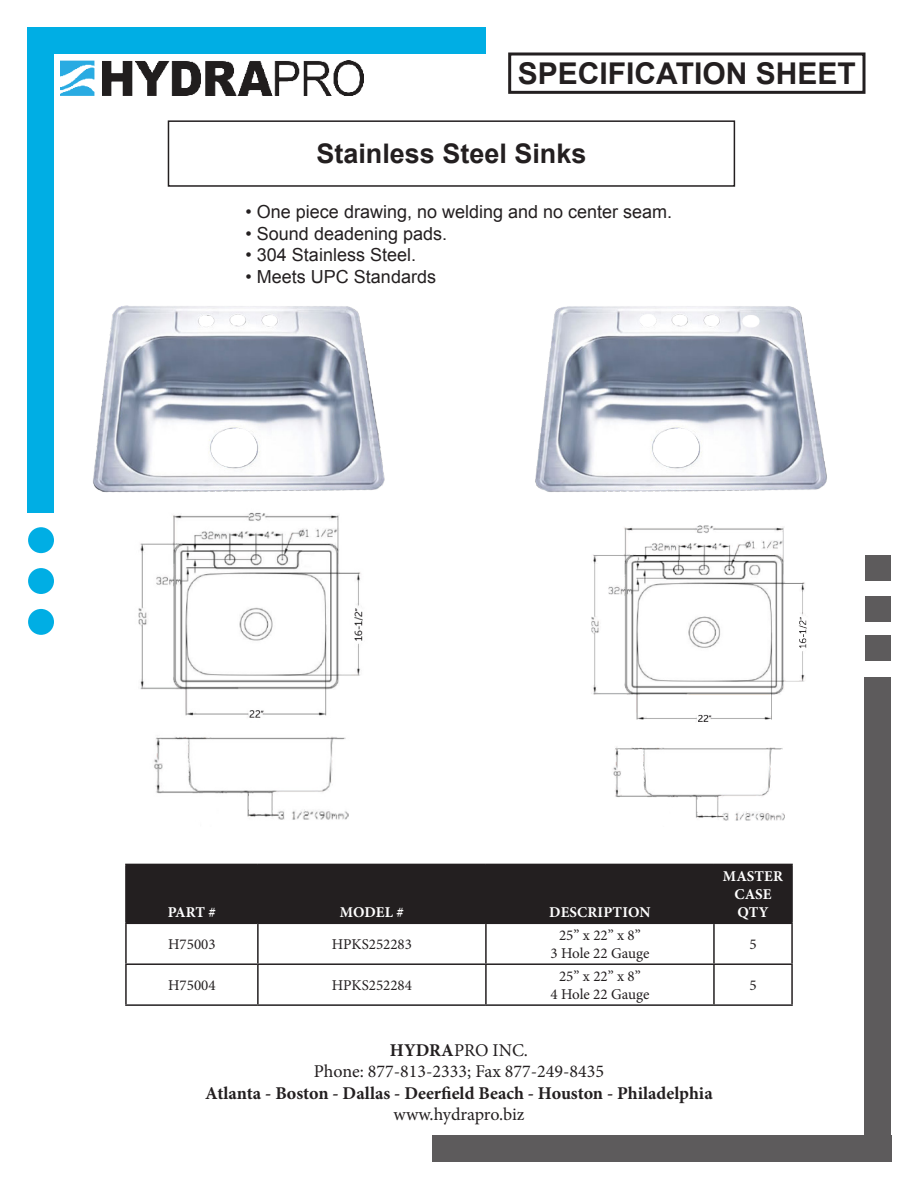
<style>
.page{position:relative;width:918px;height:1188px;background:#fff}
.page>*{position:absolute;margin:0;border:0;box-sizing:border-box;transform-origin:0 0}
.t1{font:700 30px "Arial";color:#231f20}
.t2{font:700 27px "Arial";color:#231f20}
.t3{font:18px "Arial";color:#231f20}
.t4{font:18px "Minion Pro";color:#231f20}
.t5{font:700 18px "Minion Pro";color:#231f20}
.t6{font:15px "Minion Pro";color:#231f20}
.t7{font:700 15px/18px "Minion Pro";letter-spacing:.01em;color:#fff;text-align:center}
.s1{font-weight:700}
</style>
<div class="page">
<div style="left:27px;top:27px;width:459px;height:27px;background:#00aee4"></div>
<div style="left:27px;top:54px;width:27px;height:459px;background:#00aee4"></div>
<img style="left:60px;top:60px;width:304px;height:36px">
<div style="left:28px;top:527px;width:26px;height:26px;background:#00aee4;border-radius:50%"></div>
<div style="left:28px;top:568px;width:26px;height:26px;background:#00aee4;border-radius:50%"></div>
<div style="left:28px;top:609px;width:26px;height:26px;background:#00aee4;border-radius:50%"></div>
<div style="left:432px;top:1135px;width:459px;height:27px;background:#5d5b5c"></div>
<div style="left:864px;top:677px;width:27px;height:459px;background:#5d5b5c"></div>
<div style="left:866px;top:635px;width:25px;height:26px;background:#5d5b5c"></div>
<div style="left:866px;top:596px;width:25px;height:26px;background:#5d5b5c"></div>
<div style="left:866px;top:555px;width:25px;height:26px;background:#5d5b5c"></div>
<div style="left:168px;top:120px;width:567px;height:67px;border:2px solid #231f20"></div>
<div style="left:508px;top:52px;width:358px;height:42px;border:3px solid #231f20"></div>
<img style="left:535px;top:306px;width:292px;height:186px">
<img style="left:93px;top:305px;width:292px;height:188px">
<img style="left:591px;top:525px;width:216px;height:296px">
<img style="left:138px;top:512px;width:225px;height:308px">
<div style="left:127px;top:865px;width:664px;height:58px;background:#231f20"></div>
<hr style="left:125px;top:864px;width:133px;height:1px;background:#231f20">
<hr style="left:125px;top:865px;width:2px;height:58px;background:#231f20">
<hr style="left:258px;top:864px;width:228px;height:1px;background:#231f20">
<hr style="left:257px;top:865px;width:2px;height:58px;background:#231f20">
<hr style="left:486px;top:864px;width:228px;height:1px;background:#231f20">
<hr style="left:485px;top:865px;width:2px;height:58px;background:#231f20">
<hr style="left:714px;top:864px;width:79px;height:1px;background:#231f20">
<hr style="left:713px;top:865px;width:2px;height:58px;background:#231f20">
<hr style="left:791px;top:865px;width:2px;height:58px;background:#231f20">
<hr style="left:125px;top:923px;width:133px;height:1px;background:#231f20">
<hr style="left:125px;top:924px;width:2px;height:39px;background:#231f20">
<hr style="left:258px;top:923px;width:228px;height:1px;background:#231f20">
<hr style="left:257px;top:924px;width:2px;height:39px;background:#231f20">
<hr style="left:486px;top:923px;width:228px;height:1px;background:#231f20">
<hr style="left:485px;top:924px;width:2px;height:39px;background:#231f20">
<hr style="left:714px;top:923px;width:79px;height:1px;background:#231f20">
<hr style="left:713px;top:924px;width:2px;height:39px;background:#231f20">
<hr style="left:791px;top:924px;width:2px;height:39px;background:#231f20">
<hr style="left:125px;top:963px;width:133px;height:2px;background:#231f20">
<hr style="left:125px;top:965px;width:2px;height:39px;background:#231f20">
<hr style="left:258px;top:963px;width:228px;height:2px;background:#231f20">
<hr style="left:257px;top:965px;width:2px;height:39px;background:#231f20">
<hr style="left:486px;top:963px;width:228px;height:2px;background:#231f20">
<hr style="left:485px;top:965px;width:2px;height:39px;background:#231f20">
<hr style="left:714px;top:963px;width:79px;height:2px;background:#231f20">
<hr style="left:713px;top:965px;width:2px;height:39px;background:#231f20">
<hr style="left:791px;top:965px;width:2px;height:39px;background:#231f20">
<hr style="left:125px;top:1004px;width:133px;height:2px;background:#231f20">
<hr style="left:258px;top:1004px;width:228px;height:2px;background:#231f20">
<hr style="left:486px;top:1004px;width:228px;height:2px;background:#231f20">
<hr style="left:714px;top:1004px;width:79px;height:2px;background:#231f20">
<p class="t1" style="left:518px;top:54px;width:339px">SPECIFICATION SHEET</p>
<p class="t2" style="left:316px;top:136px;width:272px">Stainless Steel Sinks</p>
<p class="t3" style="left:246px;top:200px;width:428px">• One piece drawing, no welding and no center seam.</p>
<p class="t3" style="left:246px;top:222px;width:203px">• Sound deadening pads.</p>
<p class="t3" style="left:246px;top:243px;width:172px">• 304 Stainless Steel.</p>
<p class="t3" style="left:246px;top:265px;width:192px">• Meets UPC Standards</p>
<p class="t7" style="left:168px;top:903px;width:50px">PART #</p>
<p class="t7" style="left:340px;top:903px;width:66px">MODEL #</p>
<p class="t7" style="left:549px;top:903px;width:103px">DESCRIPTION</p>
<p class="t6" style="left:168px;top:934px;width:49px">H75003</p>
<p class="t6" style="left:332px;top:934px;width:82px">HPKS252283</p>
<p class="t6" style="left:168px;top:975px;width:49px">H75004</p>
<p class="t6" style="left:332px;top:975px;width:82px">HPKS252284</p>
<p class="t6" style="left:559px;top:925px;width:83px">25” x 22” x 8”</p>
<p class="t6" style="left:550px;top:943px;width:100px">3 Hole 22 Gauge</p>
<p class="t6" style="left:559px;top:966px;width:83px">25” x 22” x 8”</p>
<p class="t6" style="left:550px;top:984px;width:100px">4 Hole 22 Gauge</p>
<p class="t7" style="left:723px;top:867px;width:62px">MASTER<br>CASE<br>QTY</p>
<p class="t6" style="left:749px;top:934px;width:9px">5</p>
<p class="t6" style="left:749px;top:975px;width:9px">5</p>
<p class="t4" style="left:390px;top:1038px;width:140px"><span class="s1">HYDRA</span>PRO INC.</p>
<p class="t4" style="left:314px;top:1059px;width:292px">Phone: 877-813-2333; Fax 877-249-8435</p>
<p class="t5" style="left:205px;top:1080px;width:509px">Atlanta - Boston - Dallas - Deerfield Beach - Houston - Philadelphia</p>
<p class="t4" style="left:393px;top:1103px;width:133px">www.hydrapro.biz</p>
</div>
